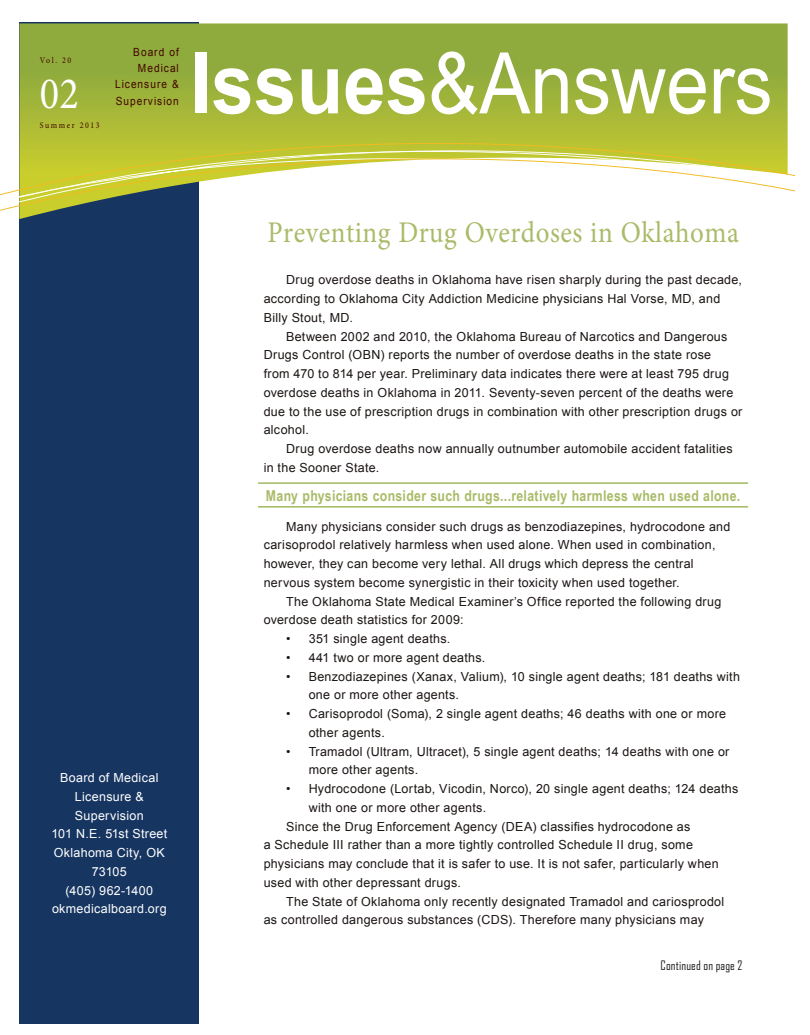
<style>
.page{position:relative;width:810px;height:1035px;background:#fff}
.page>*{position:absolute;margin:0;border:0;box-sizing:border-box;transform-origin:0 0}
.t1{font:85px "Arial";color:#fff;scale:.9 1}
.t2{font:45px "Minion Pro";color:#fff;scale:.9 1}
.t3{font:30px "Minion Pro";letter-spacing:.02em;color:#a9bb68;scale:.9 1}
.t4{font:700 15px "Arial Narrow";letter-spacing:.02em;color:#a9bb68}
.t5{font:12.5px/18.8px "Arial";letter-spacing:.025em;color:#1b1513}
.t6{font:12.5px/18.8px "Arial";letter-spacing:.025em;color:#fff;text-align:center}
.t7{font:12.5px "Agency FB";letter-spacing:.01em;color:#231f20}
.t8{font:11.25px/16.2px "Arial";letter-spacing:.1em;color:#430500;text-align:right;scale:.9 1}
.t9{font:8.75px "Minion Pro";letter-spacing:.2em;color:#430500;scale:.9 1}
.s1{font-weight:700}
</style>
<div class="page">
<div style="left:19px;top:22px;width:180px;height:1002px;background:#163561"></div>
<svg style="left:19px;top:23px;width:769px;height:196px;background:#9fb446"></svg>
<svg style="left:0;top:143px;width:795px;height:67px"></svg>
<hr style="left:258px;top:482px;width:490px;height:2px;background:#8fab3d">
<hr style="left:258px;top:506px;width:490px;height:1px;background:#8fab3d">
<p class="t9" style="left:40px;top:54px;width:36px">Vol. 20</p>
<h2 class="t2" style="left:40px;top:64px;width:45px">02</h2>
<p class="t9" style="left:40px;top:119px;width:68px">Summer 2013</p>
<p class="t8" style="left:115px;top:44px;width:72px">Board of<br>Medical<br>Licensure &amp;<br>Supervision</p>
<h1 class="t1" style="left:190px;top:28px;width:649px"><span class="s1">Issues</span>&amp;Answers</h1>
<p class="t6" style="left:51px;top:769px;width:117px">Board of Medical<br>Licensure &amp;<br>Supervision<br>101 N.E. 51st Street<br>Oklahoma City, OK<br>73105<br>(405) 962-1400 okmedicalboard.org</p>
<h3 class="t3" style="left:267px;top:213px;width:521px">Preventing Drug Overdoses in Oklahoma</h3>
<p class="t5" style="left:264px;top:271px;width:480px;text-indent:22px">Drug overdose deaths in Oklahoma have risen sharply during the past decade, according to Oklahoma City Addiction Medicine physicians Hal Vorse, MD, and<br>Billy Stout, MD.</p>
<p class="t5" style="left:264px;top:327px;width:480px;text-indent:22px">Between 2002 and 2010, the Oklahoma Bureau of Narcotics and Dangerous Drugs Control (OBN) reports the number of overdose deaths in the state rose<br>from 470 to 814 per year. Preliminary data indicates there were at least 795 drug overdose deaths in Oklahoma in 2011. Seventy-seven percent of the deaths were due to the use of prescription drugs in combination with other prescription drugs or alcohol.</p>
<p class="t5" style="left:264px;top:439px;width:470px;text-indent:22px">Drug overdose deaths now annually outnumber automobile accident fatalities in the Sooner State.</p>
<p class="t4" style="left:266px;top:484px;width:476px">Many physicians consider such drugs...relatively harmless when used alone.</p>
<p class="t5" style="left:264px;top:517px;width:468px;text-indent:22px">Many physicians consider such drugs as benzodiazepines, hydrocodone and carisoprodol relatively harmless when used alone. When used in combination, however, they can become very lethal. All drugs which depress the central nervous system become synergistic in their toxicity when used together.</p>
<p class="t5" style="left:264px;top:592px;width:459px;text-indent:22px">The Oklahoma State Medical Examiner’s Office reported the following drug overdose death statistics for 2009:</p>
<p class="t5" style="left:286px;top:629px;width:166px">• 351 single agent deaths.</p>
<p class="t5" style="left:286px;top:648px;width:201px">• 441 two or more agent deaths.</p>
<p class="t5" style="left:309px;top:667px;width:433px;text-indent:-22px">• Benzodiazepines (Xanax, Valium), 10 single agent deaths; 181 deaths with one or more other agents.</p>
<p class="t5" style="left:309px;top:704px;width:419px;text-indent:-22px">• Carisoprodol (Soma), 2 single agent deaths; 46 deaths with one or more other agents.</p>
<p class="t5" style="left:309px;top:742px;width:422px;text-indent:-22px">• Tramadol (Ultram, Ultracet), 5 single agent deaths; 14 deaths with one or more other agents.</p>
<p class="t5" style="left:286px;top:779px;width:454px">• Hydrocodone (Lortab, Vicodin, Norco), 20 single agent deaths; 124 deaths</p>
<p class="t5" style="left:309px;top:798px;width:179px">with one or more other agents.</p>
<p class="t5" style="left:286px;top:817px;width:406px">Since the Drug Enforcement Agency (DEA) classifies hydrocodone as</p>
<p class="t5" style="left:264px;top:836px;width:431px">a Schedule III rather than a more tightly controlled Schedule II drug, some</p>
<p class="t5" style="left:264px;top:854px;width:457px">physicians may conclude that it is safer to use. It is not safer, particularly when</p>
<p class="t5" style="left:264px;top:873px;width:199px">used with other depressant drugs.</p>
<p class="t5" style="left:286px;top:892px;width:440px">The State of Oklahoma only recently designated Tramadol and cariosprodol</p>
<p class="t5" style="left:264px;top:911px;width:442px">as controlled dangerous substances (CDS). Therefore many physicians may</p>
<p class="t7" style="left:661px;top:958px;width:83px">Continued on page 2</p>
</div>
